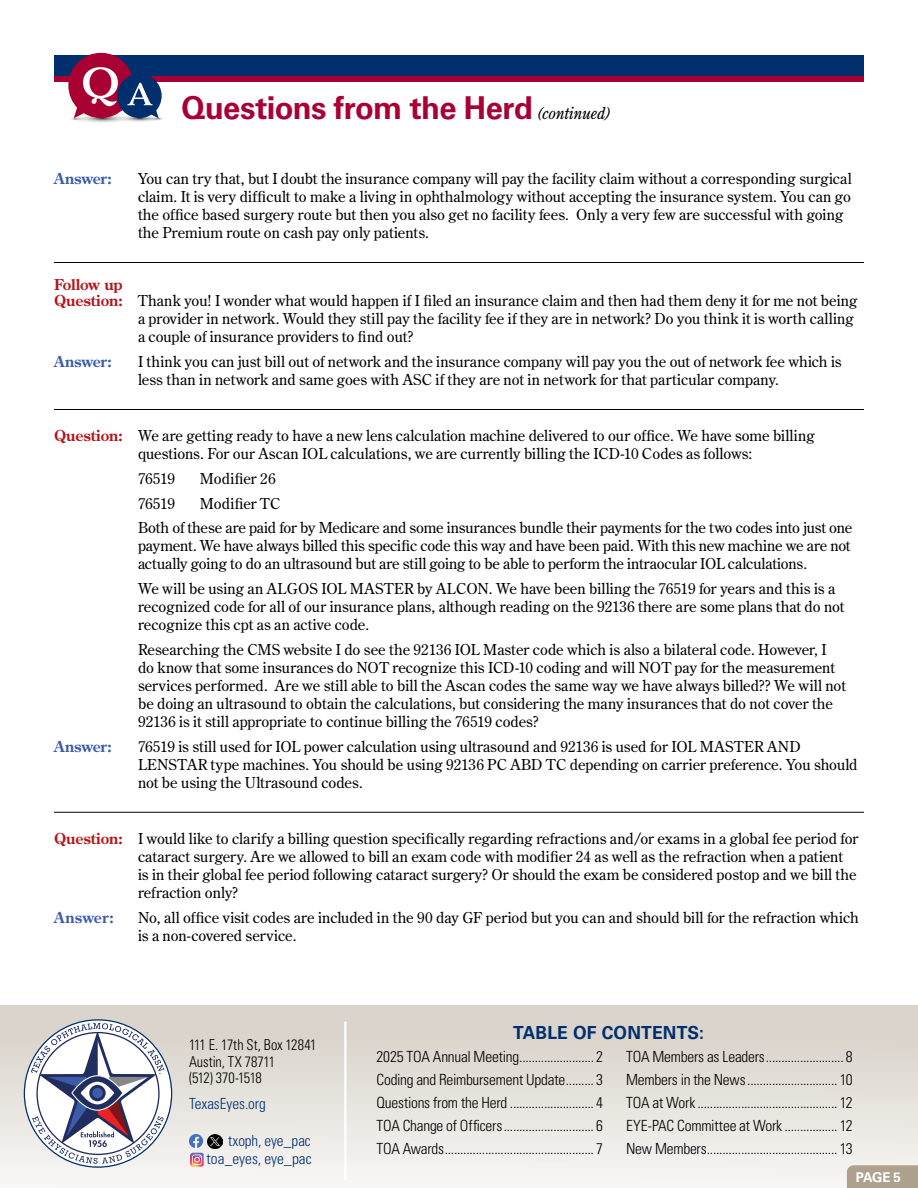
<style>
.page{position:relative;width:918px;height:1188px;background:#fff}
.page>*{position:absolute;margin:0;border:0;box-sizing:border-box;transform-origin:0 0}
.t1{font:700 31.5px "Univers LT Std";letter-spacing:-.02em;color:#a90034}
.t2{font:700 18px "Univers LT Std";letter-spacing:.01em;color:#002f6e}
.t3{font:300 condensed 15.3px "Univers LT Std";letter-spacing:-.015em;color:#000}
.t4{font:300 condensed 15.3px/18.3px "Univers LT Std";color:#002f6e;text-align:right}
.t5{font:15px/18px "Century Old Style Std";color:#000}
.t6{font:300 condensed 15px/16.5px "Univers LT Std";letter-spacing:-.005em;color:#000;scale:.95 1}
.t7{font:700 15px "Century Old Style Std";letter-spacing:.005em;color:#3c5caa}
.t8{font:700 13.5px "Univers LT Std";color:#fff}
.s1{font-family:"Century Old Style Std";font-weight:400;font-style:italic;font-size:16.5px;color:#000}
.s2{font-weight:700;color:#b1171c}
</style>
<div class="page">
<div style="left:54px;top:69px;width:810px;height:13px;background:#a90034"></div>
<div style="left:54px;top:55px;width:810px;height:21px;background:#002f6e"></div>
<div style="left:0;top:1005px;width:918px;height:183px;background:linear-gradient(to bottom,#d5cfc5,#f7f6f4)"></div>
<div style="left:847px;top:1165px;width:71px;height:23px;background:#aea18d"></div>
<svg style="left:25px;top:1020px;width:146px;height:147px"></svg>
<hr style="left:344px;top:1022px;width:2px;height:158px;background:#fff">
<img style="left:208px;top:1134px;width:14px;height:15px">
<svg style="left:189px;top:1134px;width:15px;height:33px"></svg>
<hr style="left:54px;top:262px;width:810px;height:1px;background:#000">
<hr style="left:54px;top:409px;width:810px;height:1px;background:#000">
<hr style="left:54px;top:812px;width:810px;height:1px;background:#000">
<div style="left:68px;top:53px;width:66px;height:65px;background:#a90034;border-radius:50%"></div>
<svg style="left:68px;top:67px;width:95px;height:56px"></svg>
<h1 class="t1" style="left:181px;top:90px;width:432px">Questions from the Herd <span class="s1">(continued)</span></h1>
<p class="t7" style="left:54px;top:169px;width:60px">Answer:</p>
<p class="t5" style="left:138px;top:169px;width:715px">You can try that, but I doubt the insurance company will pay the facility claim without a corresponding surgical claim. It is very difficult to make a living in ophthalmology without accepting the insurance system. You can go the office based surgery route but then you also get no facility fees. Only a very few are successful with going the Premium route on cash pay only patients.</p>
<p class="t5" style="left:54px;top:276px;width:805px;line-height:16.5px"><span class="s2">Follow up<br>Question:</span> Thank you! I wonder what would happen if I filed an insurance claim and then had them deny it for me not being</p>
<p class="t5" style="left:138px;top:310px;width:717px">a provider in network. Would they still pay the facility fee if they are in network? Do you think it is worth calling a couple of insurance providers to find out?</p>
<p class="t7" style="left:54px;top:352px;width:60px">Answer:</p>
<p class="t5" style="left:138px;top:352px;width:705px">I think you can just bill out of network and the insurance company will pay you the out of network fee which is less than in network and same goes with ASC if they are not in network for that particular company.</p>
<p class="t5" style="left:138px;top:427px;width:678px;text-indent:-84px"><span class="s2">Question:</span> We are getting ready to have a new lens calculation machine delivered to our office. We have some billing questions. For our Ascan IOL calculations, we are currently billing the ICD-10 Codes as follows:</p>
<p class="t5" style="left:138px;top:469px;width:38px">76519</p>
<p class="t5" style="left:200px;top:469px;width:77px">Modifier 26</p>
<p class="t5" style="left:138px;top:494px;width:38px">76519</p>
<p class="t5" style="left:138px;top:491px;width:716px;line-height:24.8px;text-indent:62px">Modifier TC<br>Both of these are paid for by Medicare and some insurances bundle their payments for the two codes into just one</p>
<p class="t5" style="left:138px;top:537px;width:714px">payment. We have always billed this specific code this way and have been paid. With this new machine we are not actually going to do an ultrasound but are still going to be able to perform the intraocular IOL calculations.</p>
<p class="t5" style="left:138px;top:580px;width:708px">We will be using an ALGOS IOL MASTER by ALCON. We have been billing the 76519 for years and this is a recognized code for all of our insurance plans, although reading on the 92136 there are some plans that do not recognize this cpt as an active code.</p>
<p class="t5" style="left:138px;top:640px;width:709px">Researching the CMS website I do see the 92136 IOL Master code which is also a bilateral code. However, I do know that some insurances do NOT recognize this ICD-10 coding and will NOT pay for the measurement services performed. Are we still able to bill the Ascan codes the same way we have always billed?? We will not be doing an ultrasound to obtain the calculations, but considering the many insurances that do not cover the 92136 is it still appropriate to continue billing the 76519 codes?</p>
<p class="t7" style="left:54px;top:736px;width:60px">Answer:</p>
<p class="t5" style="left:138px;top:737px;width:721px">76519 is still used for IOL power calculation using ultrasound and 92136 is used for IOL MASTER AND<br>LENSTAR type machines. You should be using 92136 PC ABD TC depending on carrier preference. You should not be using the Ultrasound codes.</p>
<p class="t5" style="left:138px;top:829px;width:722px;text-indent:-84px"><span class="s2">Question:</span> I would like to clarify a billing question specifically regarding refractions and/or exams in a global fee period for cataract surgery. Are we allowed to bill an exam code with modifier 24 as well as the refraction when a patient<br>is in their global fee period following cataract surgery? Or should the exam be considered postop and we bill the refraction only?</p>
<p class="t7" style="left:54px;top:907px;width:61px">Answer:</p>
<p class="t5" style="left:138px;top:908px;width:722px">No, all office visit codes are included in the 90 day GF period but you can and should bill for the refraction which is a non-covered service.</p>
<p class="t6" style="left:189px;top:1037px;width:136px">111 E. 17th St, Box 12841<br>Austin, TX 78711<br>(512) 370-1518</p>
<p class="t4" style="left:189px;top:1095px;width:78px">TexasEyes.org</p>
<p class="t4" style="left:207px;top:1131px;width:107px">txoph, eye_pac toa_eyes, eye_pac</p>
<p class="t2" style="left:513px;top:1022px;width:192px">TABLE OF CONTENTS:</p>
<p class="t3" style="left:376px;top:1048px;width:228px">2025 TOA Annual Meeting........................ 2</p>
<p class="t3" style="left:626px;top:1048px;width:228px">TOA Members as Leaders......................... 8</p>
<p class="t3" style="left:376px;top:1093px;width:228px">Questions from the Herd ........................... 4</p>
<p class="t3" style="left:626px;top:1093px;width:228px">TOA at Work ............................................. 12</p>
<p class="t3" style="left:376px;top:1071px;width:228px">Coding and Reimbursement Update......... 3</p>
<p class="t3" style="left:626px;top:1071px;width:228px">Members in the News............................. 10</p>
<p class="t3" style="left:376px;top:1116px;width:228px">TOA Change of Officers............................. 6</p>
<p class="t3" style="left:626px;top:1116px;width:228px">EYE-PAC Committee at Work ................. 12</p>
<p class="t3" style="left:376px;top:1139px;width:228px">TOA Awards................................................ 7</p>
<p class="t3" style="left:626px;top:1139px;width:228px">New Members.......................................... 13</p>
<p class="t8" style="left:856px;top:1169px;width:46px">PAGE 5</p>
</div>
